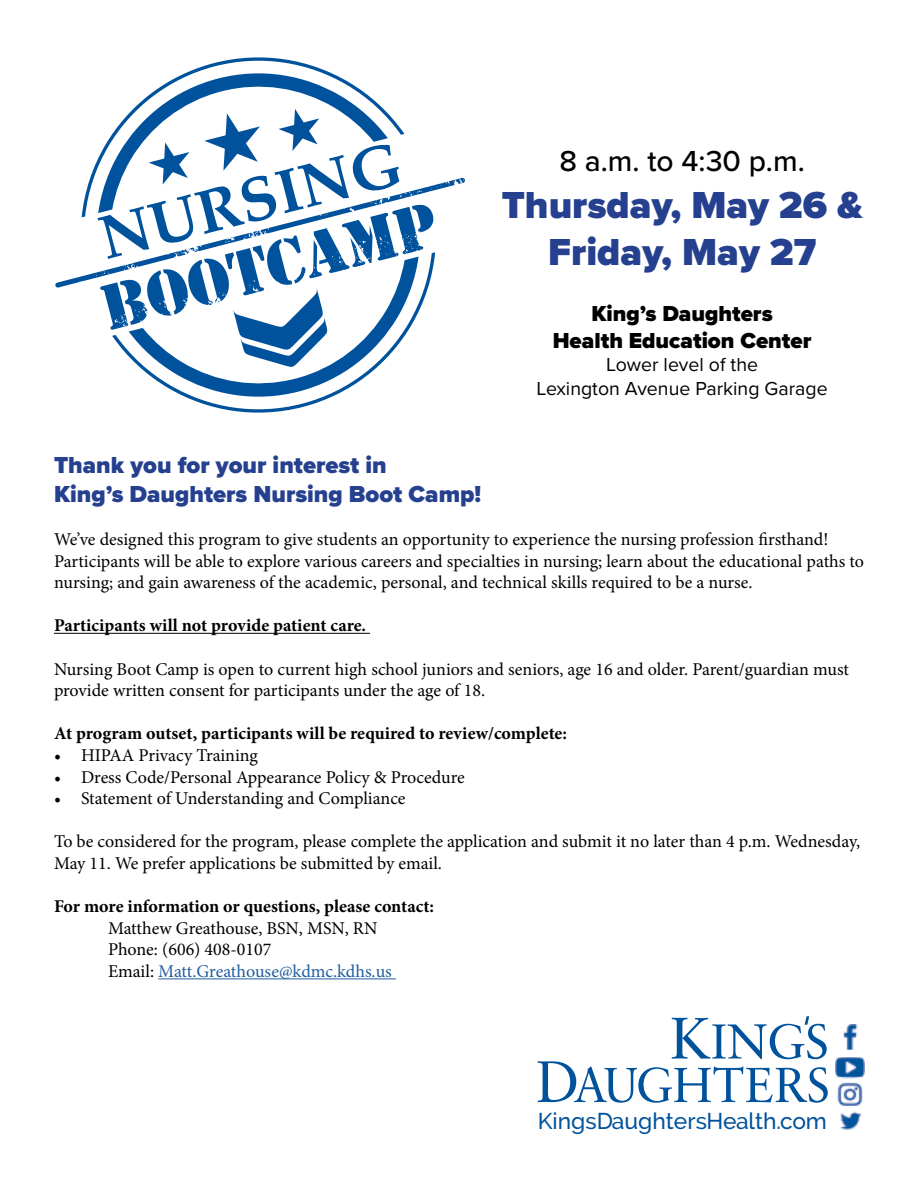
<style>
.page{position:relative;width:918px;height:1188px;background:#fff}
.page>*{position:absolute;margin:0;border:0;box-sizing:border-box;transform-origin:0 0}
.t1{font:900 39px/46.8px "Proxima Nova";color:#25408f;text-align:center}
.t2{font:500 30px "Proxima Nova";color:#000}
.t3{font:900 24px/28.8px "Proxima Nova";color:#25408f}
.t4{font:500 22.8px "Raleway";color:#00529c}
.t5{font:900 22.5px/27px "Proxima Nova";color:#000;text-align:center}
.t6{font:19.5px/23.4px "Proxima Nova";color:#000;text-align:center}
.t7{font:18px/21.6px "Minion Pro";letter-spacing:-.005em;color:#000}
.t8{font:700 18px "Minion Pro";color:#000}
.s1{color:#215e9e}
</style>
<div class="page">
<svg style="left:90px;top:57px;width:226px;height:356px"></svg>
<svg style="left:98px;top:67px;width:286px;height:336px"></svg>
<svg style="left:55px;top:178px;width:410px;height:110px"></svg>
<svg style="left:98px;top:109px;width:336px;height:259px"></svg>
<hr style="left:54px;top:633px;width:316px;height:1px;background:#000">
<hr style="left:158px;top:978px;width:238px;height:1px;background:#215e9e">
<svg style="left:538px;top:1016px;width:290px;height:87px"></svg>
<img style="left:836px;top:1025px;width:28px;height:104px">
<h2 class="t2" style="left:559px;top:139px;width:247px">8 a.m. to 4:30 p.m.</h2>
<h1 class="t1" style="left:502px;top:181px;width:362px">Thursday, May 26 &amp;<br>Friday, May 27</h1>
<p class="t5" style="left:553px;top:300px;width:260px">King’s Daughters<br>Health Education Center</p>
<p class="t6" style="left:537px;top:352px;width:293px">Lower level of the<br>Lexington Avenue Parking Garage</p>
<h3 class="t3" style="left:54px;top:451px;width:429px">Thank you for your interest in<br>King’s Daughters Nursing Boot Camp!</h3>
<p class="t7" style="left:54px;top:529px;width:812px">We’ve designed this program to give students an opportunity to experience the nursing profession firsthand!<br>Participants will be able to explore various careers and specialties in nursing; learn about the educational paths to nursing; and gain awareness of the academic, personal, and technical skills required to be a nurse.</p>
<p class="t8" style="left:54px;top:613px;width:314px">Participants will not provide patient care.</p>
<p class="t7" style="left:54px;top:658px;width:797px">Nursing Boot Camp is open to current high school juniors and seniors, age 16 and older. Parent/guardian must provide written consent for participants under the age of 18.</p>
<p class="t8" style="left:54px;top:721px;width:515px">At program outset, participants will be required to review/complete:</p>
<p class="t7" style="left:54px;top:745px;width:206px">• HIPAA Privacy Training</p>
<p class="t7" style="left:54px;top:766px;width:412px">• Dress Code/Personal Appearance Policy &amp; Procedure</p>
<p class="t7" style="left:54px;top:788px;width:353px">• Statement of Understanding and Compliance</p>
<p class="t7" style="left:54px;top:831px;width:808px">To be considered for the program, please complete the application and submit it no later than 4 p.m. Wednesday,<br>May 11. We prefer applications be submitted by email.</p>
<p class="t8" style="left:54px;top:894px;width:382px">For more information or questions, please contact:</p>
<p class="t7" style="left:108px;top:917px;width:285px">Matthew Greathouse, BSN, MSN, RN<br>Phone: (606) 408-0107<br>Email: <span class="s1">Matt.Greathouse@kdmc.kdhs.us</span></p>
<p class="t4" style="left:538px;top:1108px;width:291px">KingsDaughtersHealth.com</p>
</div>
